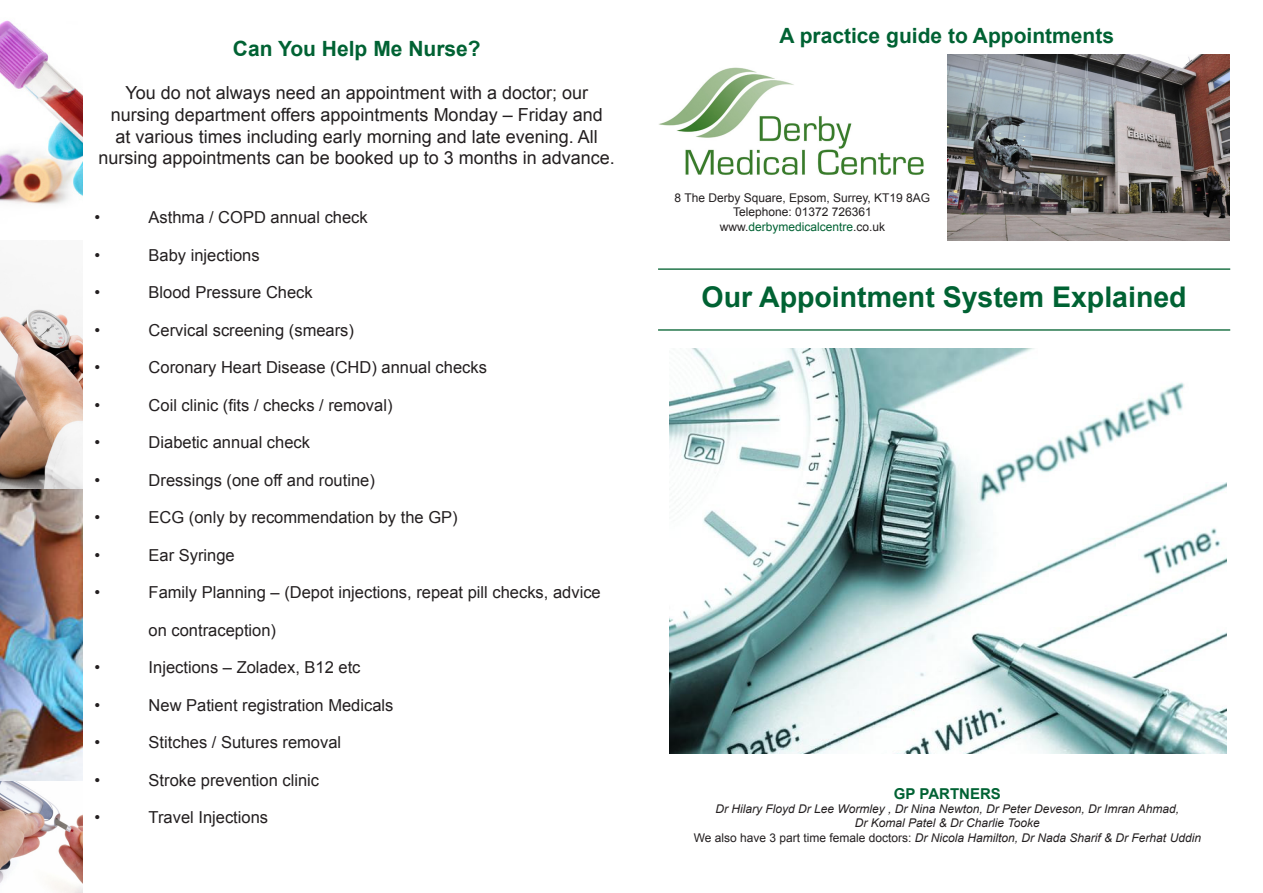
<style>
.page{position:relative;width:1263px;height:893px;background:#fff}
.page>*{position:absolute;margin:0;border:0;box-sizing:border-box;transform-origin:0 0}
.t1{font:700 28.5px "Arial";color:#006233}
.t2{font:700 21px "Arial";color:#006233}
.t3{font:18px/21.6px "Arial";color:#231f20;text-align:center}
.t4{font:16.5px "Arial";color:#231f20}
.t5{font:700 15px "Arial";color:#006233}
.t6{font:italic 12px "Arial";color:#231f20}
.t7{font:12px "Arial";color:#231f20}
.t8{font:12px "Arial";color:#006233}
.s1{color:#231f20}
.s2{font-style:normal}
</style>
<div class="page">
<hr style="left:658px;top:268px;width:572px;height:2px;background:#23764b">
<img style="left:659px;top:67px;width:265px;height:108px">
<img style="left:947px;top:54px;width:282px;height:187px">
<hr style="left:658px;top:329px;width:572px;height:2px;background:#23764b">
<img style="left:669px;top:349px;width:557px;height:405px">
<img style="left:0;top:501px;width:82px;height:392px">
<img style="left:0;top:20px;width:82px;height:184px">
<img style="left:0;top:271px;width:82px;height:230px">
<p class="t2" style="left:233px;top:35px;width:249px">Can You Help Me Nurse?</p>
<p class="t3" style="left:99px;top:82px;width:518px">You do not always need an appointment with a doctor; our nursing department offers appointments Monday – Friday and<br>at various times including early morning and late evening. All nursing appointments can be booked up to 3 months in advance.</p>
<p class="t4" style="left:95px;top:207px;width:7px">•</p>
<p class="t4" style="left:149px;top:207px;width:221px">Asthma / COPD annual check</p>
<p class="t4" style="left:95px;top:244px;width:7px">•</p>
<p class="t4" style="left:149px;top:244px;width:112px">Baby injections</p>
<p class="t4" style="left:95px;top:282px;width:7px">•</p>
<p class="t4" style="left:149px;top:282px;width:166px">Blood Pressure Check</p>
<p class="t4" style="left:95px;top:319px;width:7px">•</p>
<p class="t4" style="left:149px;top:319px;width:207px">Cervical screening (smears)</p>
<p class="t4" style="left:95px;top:357px;width:7px">•</p>
<p class="t4" style="left:149px;top:357px;width:340px">Coronary Heart Disease (CHD) annual checks</p>
<p class="t4" style="left:95px;top:394px;width:7px">•</p>
<p class="t4" style="left:149px;top:394px;width:245px">Coil clinic (fits / checks / removal)</p>
<p class="t4" style="left:95px;top:432px;width:7px">•</p>
<p class="t4" style="left:149px;top:432px;width:163px">Diabetic annual check</p>
<p class="t4" style="left:95px;top:469px;width:7px">•</p>
<p class="t4" style="left:149px;top:469px;width:228px">Dressings (one off and routine)</p>
<p class="t4" style="left:95px;top:507px;width:7px">•</p>
<p class="t4" style="left:149px;top:507px;width:311px">ECG (only by recommendation by the GP)</p>
<p class="t4" style="left:95px;top:544px;width:7px">•</p>
<p class="t4" style="left:149px;top:544px;width:88px">Ear Syringe</p>
<p class="t4" style="left:95px;top:582px;width:7px">•</p>
<p class="t4" style="left:149px;top:582px;width:454px">Family Planning – (Depot injections, repeat pill checks, advice</p>
<p class="t4" style="left:149px;top:619px;width:129px">on contraception)</p>
<p class="t4" style="left:95px;top:657px;width:7px">•</p>
<p class="t4" style="left:149px;top:657px;width:213px">Injections – Zoladex, B12 etc</p>
<p class="t4" style="left:95px;top:694px;width:7px">•</p>
<p class="t4" style="left:149px;top:694px;width:246px">New Patient registration Medicals</p>
<p class="t4" style="left:95px;top:732px;width:7px">•</p>
<p class="t4" style="left:149px;top:732px;width:194px">Stitches / Sutures removal</p>
<p class="t4" style="left:95px;top:769px;width:7px">•</p>
<p class="t4" style="left:149px;top:769px;width:172px">Stroke prevention clinic</p>
<p class="t4" style="left:95px;top:807px;width:7px">•</p>
<p class="t4" style="left:149px;top:807px;width:121px">Travel Injections</p>
<p class="t2" style="left:779px;top:22px;width:336px">A practice guide to Appointments</p>
<p class="t7" style="left:675px;top:190px;width:257px">8 The Derby Square, Epsom, Surrey, KT19 8AG</p>
<p class="t7" style="left:733px;top:204px;width:140px">Telephone: 01372 726361</p>
<p class="t8" style="left:720px;top:219px;width:167px"><span class="s1">www.</span>derbymedicalcentre<span class="s1">.co.uk</span></p>
<p class="t1" style="left:701px;top:278px;width:487px">Our Appointment System Explained</p>
<p class="t5" style="left:894px;top:783px;width:108px">GP PARTNERS</p>
<p class="t6" style="left:715px;top:801px;width:465px">Dr Hilary Floyd Dr Lee Wormley , Dr Nina Newton, Dr Peter Deveson, Dr Imran Ahmad,</p>
<p class="t6" style="left:855px;top:815px;width:186px">Dr Komal Patel &amp; Dr Charlie Tooke</p>
<p class="t6" style="left:694px;top:830px;width:509px"><span class="s2">We also have 3 part time female doctors:</span> Dr Nicola Hamilton, Dr Nada Sharif &amp; Dr Ferhat Uddin</p>
</div>
